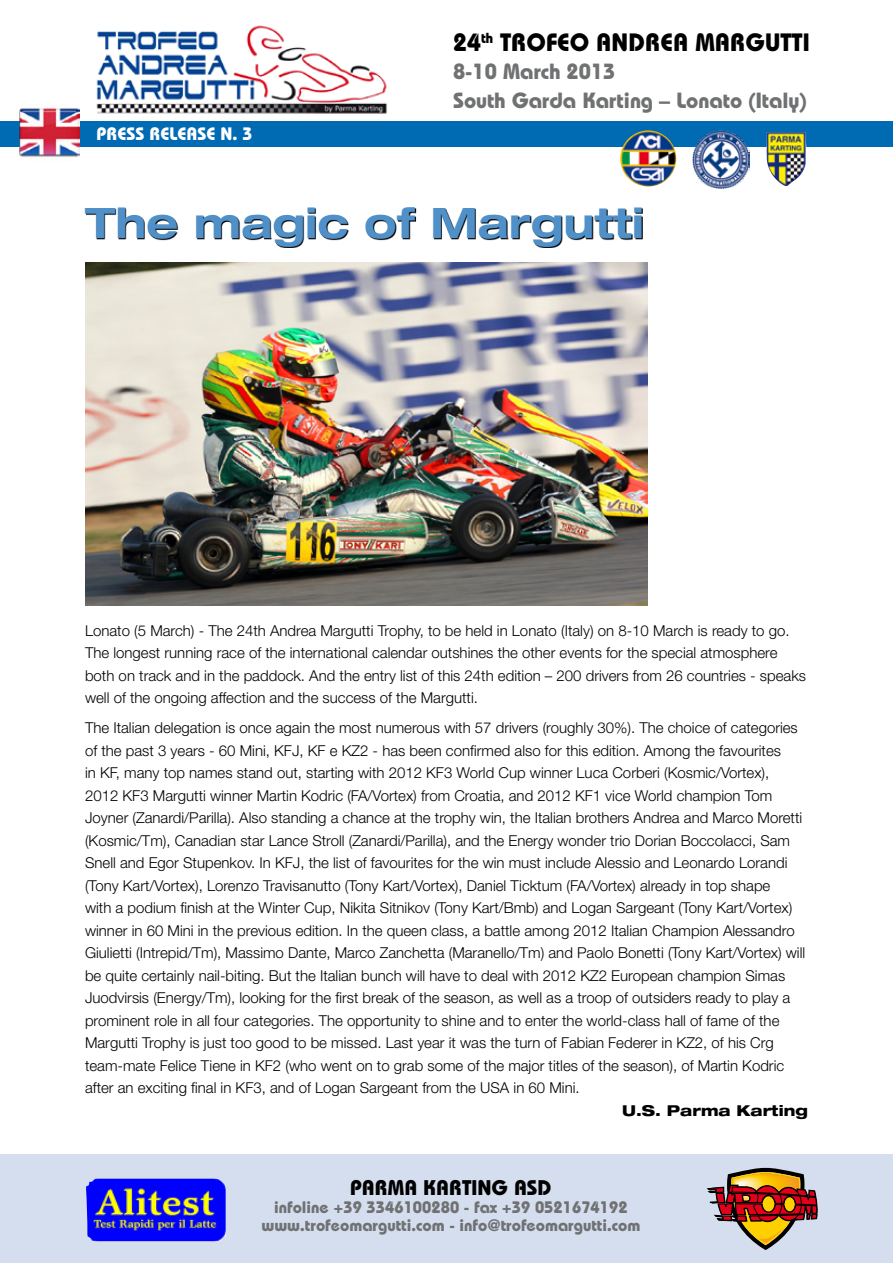
<style>
.page{position:relative;width:893px;height:1263px;background:#fff}
.page>*{position:absolute;margin:0;border:0;box-sizing:border-box;transform-origin:0 0}
.t1{font:700 expanded 42px "Helvetica Neue LT Std";color:#4f90c8}
.t2{font:700 25.05px "Bauhaus";color:#000}
.t3{font:700 21.9px/28.2px "Bauhaus";color:#707172}
.t4{font:700 21.15px "Bauhaus";color:#000}
.t5{font:700 18px "Bauhaus";color:#fff}
.t6{font:700 16.65px/18.1px "Bauhaus";color:#707172;text-align:center}
.t7{font:300 15px/22.5px "Helvetica Neue LT Std";color:#000}
.t8{font:800 expanded 15px "Helvetica Neue LT Std";color:#000}
</style>
<div class="page">
<div style="left:0;top:1155px;width:893px;height:108px;background:#d4deef"></div>
<div style="left:0;top:121px;width:893px;height:26px;background:#006ab3"></div>
<img style="left:96px;top:25px;width:291px;height:89px">
<img style="left:86px;top:1179px;width:140px;height:62px">
<svg style="left:706px;top:1168px;width:112px;height:82px"></svg>
<img style="left:19px;top:108px;width:60px;height:49px">
<img style="left:620px;top:130px;width:56px;height:57px;border-radius:28px">
<img style="left:692px;top:131px;width:58px;height:58px">
<img style="left:766px;top:132px;width:41px;height:54px">
<svg style="left:86px;top:208px;width:557px;height:40px"></svg>
<img style="left:85px;top:262px;width:563px;height:344px">
<p class="t5" style="left:96px;top:123px;width:11px">press</p>
<p class="t5" style="left:149px;top:123px;width:11px">release</p>
<p class="t5" style="left:220px;top:123px;width:34px">n. 3</p>
<h2 class="t2" style="left:453px;top:27px;width:358px">24<sup>th</sup> TROFEO ANDREA MARGUTTI</h2>
<h3 class="t3" style="left:453px;top:57px;width:355px">8-10 March 2013<br>South Garda Karting – Lonato (Italy)</h3>
<h1 class="t1" style="left:85px;top:197px;width:561px">The magic of Margutti</h1>
<p class="t7" style="left:85px;top:619px;width:722px">Lonato (5 March) - The 24th Andrea Margutti Trophy, to be held in Lonato (Italy) on 8-10 March is ready to go.<br>The longest running race of the international calendar outshines the other events for the special atmosphere both on track and in the paddock. And the entry list of this 24th edition – 200 drivers from 26 countries - speaks well of the ongoing affection and the success of the Margutti.</p>
<p class="t7" style="left:85px;top:716px;width:722px">The Italian delegation is once again the most numerous with 57 drivers (roughly 30%). The choice of categories of the past 3 years - 60 Mini, KFJ, KF e KZ2 - has been confirmed also for this edition. Among the favourites<br>in KF, many top names stand out, starting with 2012 KF3 World Cup winner Luca Corberi (Kosmic/Vortex), 2012 KF3 Margutti winner Martin Kodric (FA/Vortex) from Croatia, and 2012 KF1 vice World champion Tom Joyner (Zanardi/Parilla). Also standing a chance at the trophy win, the Italian brothers Andrea and Marco Moretti (Kosmic/Tm), Canadian star Lance Stroll (Zanardi/Parilla), and the Energy wonder trio Dorian Boccolacci, Sam Snell and Egor Stupenkov. In KFJ, the list of favourites for the win must include Alessio and Leonardo Lorandi (Tony Kart/Vortex), Lorenzo Travisanutto (Tony Kart/Vortex), Daniel Ticktum (FA/Vortex) already in top shape<br>with a podium finish at the Winter Cup, Nikita Sitnikov (Tony Kart/Bmb) and Logan Sargeant (Tony Kart/Vortex) winner in 60 Mini in the previous edition. In the queen class, a battle among 2012 Italian Champion Alessandro Giulietti (Intrepid/Tm), Massimo Dante, Marco Zanchetta (Maranello/Tm) and Paolo Bonetti (Tony Kart/Vortex) will be quite certainly nail-biting. But the Italian bunch will have to deal with 2012 KZ2 European champion Simas Juodvirsis (Energy/Tm), looking for the first break of the season, as well as a troop of outsiders ready to play a prominent role in all four categories. The opportunity to shine and to enter the world-class hall of fame of the Margutti Trophy is just too good to be missed. Last year it was the turn of Fabian Federer in KZ2, of his Crg team-mate Felice Tiene in KF2 (who went on to grab some of the major titles of the season), of Martin Kodric after an exciting final in KF3, and of Logan Sargeant from the USA in 60 Mini.</p>
<p class="t8" style="left:622px;top:1101px;width:187px">U.S. Parma Karting</p>
<h3 class="t4" style="left:350px;top:1175px;width:203px">PARMA KARTING ASD</h3>
<p class="t6" style="left:261px;top:1198px;width:381px">infoline +39 3346100280 - fax +39 0521674192 www.trofeomargutti.com - info@trofeomargutti.com</p>
</div>
